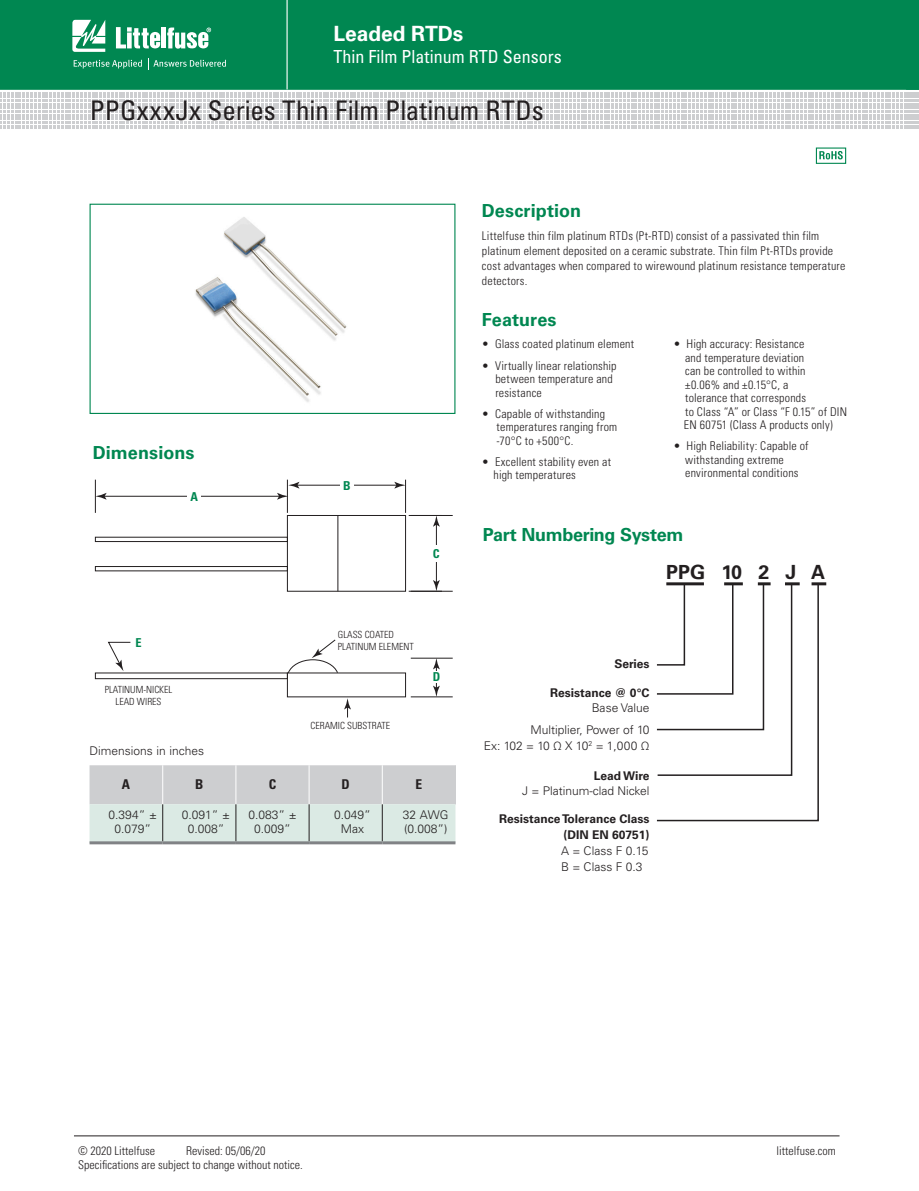
<style>
.page{position:relative;width:919px;height:1191px;background:#fff}
.page>*{position:absolute;margin:0;border:0;box-sizing:border-box;transform-origin:0 0}
.t1{font:condensed 27px "Univers LT Std";color:#231f20}
.t2{font:700 21px "Univers LT Std";letter-spacing:-.005em;color:#fff}
.t3{font:700 19.5px "Univers LT Std";color:#231f20}
.t4{font:700 18px "Univers LT Std";color:#008751}
.t5{font:condensed 18px "Univers LT Std";color:#fff}
.t6{font:700 18px "Univers LT Std";letter-spacing:-.025em;color:#008751}
.t7{font:700 condensed 13.5px "Univers LT Std";color:#231f20}
.t8{font:700 condensed 12.3px "Univers LT Std";color:#008751}
.t9{font:300 condensed 12px/13.5px "Univers LT Std";letter-spacing:.015em;color:#231f20}
.t10{font:300 12px/13.5px "Univers LT Std";color:#231f20;text-align:center}
.t11{font:700 12px/15.8px "Univers LT Std";color:#231f20;text-align:right}
.t12{font:300 condensed 9.9px/11.9px "Univers LT Std";color:#231f20;text-align:center}
.s1{font-weight:400}
.s2{font-weight:300}
</style>
<div class="page">
<hr style="left:74px;top:1135px;width:765px;height:1px;background:#231f20">
<svg style="left:0;top:0;width:919px;height:127px;background:#46a37e"></svg>
<div style="left:89px;top:204px;width:366px;height:210px;border:1px solid #008751"></div>
<svg style="left:819px;top:151px;width:23px;height:8px"></svg>
<div style="left:815px;top:147px;width:31px;height:17px;border:1px solid #008751"></div>
<img style="left:195px;top:217px;width:152px;height:185px">
<div style="left:287px;top:515px;width:119px;height:76px;border:1px solid #231f20"></div>
<hr style="left:337px;top:515px;width:1px;height:76px;background:#231f20">
<div style="left:95px;top:537px;width:193px;height:5px;border:1px solid #231f20"></div>
<div style="left:95px;top:566px;width:193px;height:5px;border:1px solid #231f20"></div>
<div style="left:95px;top:672px;width:193px;height:7px;border:1px solid #231f20"></div>
<hr style="left:95px;top:479px;width:1px;height:34px;background:#231f20">
<hr style="left:287px;top:479px;width:1px;height:34px;background:#231f20">
<hr style="left:405px;top:479px;width:1px;height:34px;background:#231f20">
<hr style="left:411px;top:515px;width:41px;height:1px;background:#231f20">
<hr style="left:411px;top:591px;width:41px;height:1px;background:#231f20">
<hr style="left:103px;top:496px;width:178px;height:1px;background:#231f20">
<svg style="left:95px;top:493px;width:12px;height:6px"></svg>
<div style="left:187px;top:490px;width:13px;height:13px;background:#fff"></div>
<hr style="left:296px;top:485px;width:102px;height:1px;background:#231f20">
<svg style="left:277px;top:482px;width:22px;height:17px"></svg>
<svg style="left:394px;top:482px;width:11px;height:6px"></svg>
<div style="left:340px;top:479px;width:14px;height:13px;background:#fff"></div>
<hr style="left:408px;top:515px;width:34px;height:1px;background:#231f20">
<hr style="left:408px;top:591px;width:34px;height:1px;background:#231f20">
<hr style="left:436px;top:523px;width:1px;height:61px;background:#231f20">
<svg style="left:433px;top:516px;width:7px;height:10px"></svg>
<svg style="left:433px;top:580px;width:7px;height:11px"></svg>
<div style="left:429px;top:545px;width:15px;height:17px;background:#fff"></div>
<hr style="left:411px;top:658px;width:41px;height:1px;background:#231f20">
<hr style="left:411px;top:696px;width:41px;height:1px;background:#231f20">
<svg style="left:433px;top:658px;width:7px;height:39px"></svg>
<div style="left:429px;top:671px;width:15px;height:11px;background:#fff"></div>
<svg style="left:108px;top:641px;width:23px;height:30px"></svg>
<svg style="left:287px;top:639px;width:52px;height:35px"></svg>
<svg style="left:344px;top:698px;width:7px;height:19px"></svg>
<svg style="left:89px;top:765px;width:367px;height:78px;background:#d4dbda"></svg>
<hr style="left:162px;top:765px;width:1px;height:39px;background:#fff">
<hr style="left:235px;top:765px;width:1px;height:39px;background:#fff">
<hr style="left:309px;top:765px;width:1px;height:39px;background:#fff">
<hr style="left:382px;top:765px;width:1px;height:39px;background:#fff">
<hr style="left:455px;top:765px;width:1px;height:39px;background:#cdced0">
<hr style="left:162px;top:804px;width:1px;height:37px;background:#231f20">
<hr style="left:236px;top:804px;width:1px;height:37px;background:#231f20">
<hr style="left:309px;top:804px;width:1px;height:37px;background:#231f20">
<hr style="left:382px;top:804px;width:1px;height:37px;background:#231f20">
<hr style="left:89px;top:841px;width:74px;height:3px;background:#808285">
<hr style="left:163px;top:841px;width:73px;height:3px;background:#808285">
<hr style="left:236px;top:841px;width:73px;height:3px;background:#808285">
<hr style="left:309px;top:841px;width:73px;height:3px;background:#808285">
<hr style="left:382px;top:841px;width:73px;height:3px;background:#808285">
<hr style="left:811px;top:582px;width:15px;height:3px;background:#231f20">
<svg style="left:656px;top:582px;width:163px;height:240px"></svg>
<h2 class="t2" style="left:333px;top:21px;width:131px">Leaded RTDs</h2>
<h3 class="t5" style="left:333px;top:45px;width:229px">Thin Film Platinum RTD Sensors</h3>
<h1 class="t1" style="left:90px;top:94px;width:455px">PPGxxxJx Series Thin Film Platinum RTDs</h1>
<h3 class="t4" style="left:93px;top:442px;width:103px">Dimensions</h3>
<p class="t8" style="left:190px;top:489px;width:9px">A</p>
<p class="t8" style="left:135px;top:635px;width:8px">E</p>
<p class="t12" style="left:105px;top:683px;width:69px">PLATINUM-NICKEL<br>LEAD WIRES</p>
<p class="t8" style="left:343px;top:478px;width:9px">B</p>
<p class="t8" style="left:433px;top:546px;width:8px">C</p>
<p class="t12" style="left:338px;top:628px;width:77px;text-align:left">GLASS COATED<br>PLATINUM ELEMENT</p>
<p class="t12" style="left:310px;top:719px;width:81px">CERAMIC SUBSTRATE</p>
<p class="t8" style="left:433px;top:669px;width:9px">D</p>
<p class="t10" style="left:89px;top:744px;width:116px">Dimensions in inches</p>
<p class="t7" style="left:122px;top:775px;width:10px">A</p>
<p class="t7" style="left:195px;top:775px;width:10px">B</p>
<p class="t7" style="left:269px;top:775px;width:9px">C</p>
<p class="t7" style="left:341px;top:775px;width:10px">D</p>
<p class="t7" style="left:415px;top:775px;width:8px">E</p>
<p class="t10" style="left:109px;top:808px;width:50px">0.394” ±<br>0.079”</p>
<p class="t10" style="left:182px;top:808px;width:50px">0.091” ±<br>0.008”</p>
<p class="t10" style="left:248px;top:808px;width:50px">0.083” ±<br>0.009”</p>
<p class="t10" style="left:334px;top:808px;width:38px">0.049”<br>Max</p>
<p class="t10" style="left:403px;top:808px;width:47px;text-align:left">32 AWG (0.008”)</p>
<h3 class="t4" style="left:482px;top:200px;width:101px">Description</h3>
<p class="t9" style="left:482px;top:228px;width:365px;line-height:15px">Littelfuse thin film platinum RTDs (Pt-RTD) consist of a passivated thin film platinum element deposited on a ceramic substrate. Thin film Pt-RTDs provide cost advantages when compared to wirewound platinum resistance temperature detectors.</p>
<h3 class="t4" style="left:482px;top:309px;width:76px">Features</h3>
<p class="t9" style="left:482px;top:337px;width:154px">• Glass coated platinum element</p>
<p class="t9" style="left:495px;top:358px;width:123px;text-indent:-13px">• Virtually linear relationship between temperature and resistance</p>
<p class="t9" style="left:496px;top:406px;width:122px;text-indent:-15px">• Capable of withstanding temperatures ranging from -70°C to +500°C.</p>
<p class="t9" style="left:493px;top:454px;width:119px;text-indent:-12px">• Excellent stability even at high temperatures</p>
<p class="t9" style="left:684px;top:337px;width:164px;text-indent:-10px">• High accuracy: Resistance<br>and temperature deviation<br>can be controlled to within<br>±0.06% and ±0.15°C, a<br>tolerance that corresponds<br>to Class “A” or Class “F 0.15” of DIN<br>EN 60751 (Class A products only)</p>
<p class="t9" style="left:685px;top:439px;width:125px;text-indent:-12px">• High Reliability: Capable of withstanding extreme environmental conditions</p>
<h3 class="t6" style="left:482px;top:524px;width:202px">Part Numbering System</h3>
<h3 class="t3" style="left:666px;top:561px;width:160px">PPG 10 2 J A</h3>
<p class="t11" style="left:614px;top:655px;width:36px">Series</p>
<p class="t11" style="left:550px;top:684px;width:101px">Resistance @ 0<span class="s1">°</span>C<br><span class="s2">Base Value</span></p>
<p class="t10" style="left:483px;top:722px;width:167px;line-height:15.8px;text-align:right">Multiplier, Power of 10<br>Ex: 102 = 10 Ω X 10<sup>2</sup> = 1,000 Ω</p>
<p class="t11" style="left:594px;top:767px;width:57px">Lead Wire</p>
<p class="t10" style="left:522px;top:784px;width:129px">J = Platinum-clad Nickel</p>
<p class="t11" style="left:499px;top:811px;width:152px">Resistance Tolerance Class (DIN EN 60751)</p>
<p class="t10" style="left:561px;top:842px;width:89px;line-height:15.8px;text-align:left">A = Class F 0.15<br>B = Class F 0.3</p>
<p class="t9" style="left:78px;top:1143px;width:78px">© 2020 Littelfuse</p>
<p class="t9" style="left:186px;top:1143px;width:81px">Revised: 05/06/20</p>
<p class="t9" style="left:776px;top:1143px;width:61px">littelfuse.com</p>
<p class="t9" style="left:78px;top:1158px;width:226px">Specifications are subject to change without notice.</p>
</div>
